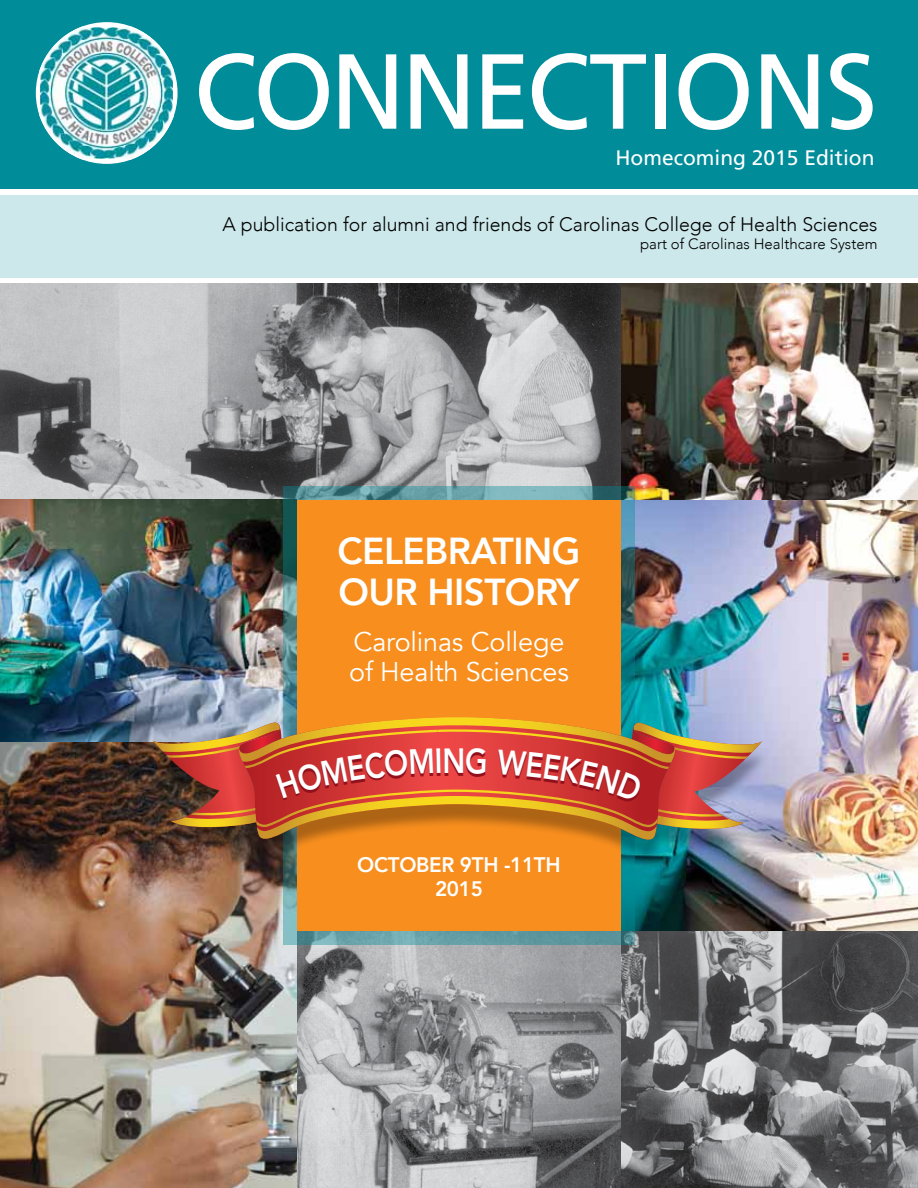
<style>
.page{position:relative;width:918px;height:1188px;background:#fff}
.page>*{position:absolute;margin:0;border:0;box-sizing:border-box;transform-origin:0 0}
.t1{font:106.5px "Frutiger";letter-spacing:-.03em;color:#fff}
.t2{font:800 37.5px/40.5px "Avenir";letter-spacing:-.015em;color:#fff}
.t3{font:800 34.65px "Avenir";color:#fff;scale:.84 1}
.t4{font:27px/30px "Avenir";letter-spacing:-.005em;color:#fff}
.t5{font:21px "Frutiger";color:#fff}
.t6{font:800 21px/24px "Avenir";letter-spacing:-.015em;color:#fff;text-align:center}
.t7{font:300 19.5px "Avenir";color:#000}
.t8{font:300 15px "Avenir";color:#000}
</style>
<div class="page">
<div style="left:297px;top:500px;width:324px;height:432px;background:#f78e1e"></div>
<div style="left:0;top:0;width:918px;height:189px;background:#008c99"></div>
<img style="left:297px;top:945px;width:324px;height:243px">
<img style="left:621px;top:500px;width:297px;height:688px">
<div style="left:0;top:196px;width:918px;height:82px;background:#cce8eb"></div>
<div style="left:36px;top:22px;width:142px;height:142px;background:#fff;border-radius:50%"></div>
<img style="left:40px;top:27px;width:133px;height:132px">
<img style="left:0;top:284px;width:621px;height:216px">
<img style="left:621px;top:284px;width:297px;height:216px">
<img style="left:0;top:500px;width:284px;height:242px">
<img style="left:0;top:742px;width:297px;height:446px">
<svg style="left:297px;top:486px;width:324px;height:14px;background:#649ca2"></svg>
<svg style="left:297px;top:931px;width:324px;height:14px;background:#649ca3"></svg>
<svg style="left:621px;top:486px;width:13px;height:459px;background:#1f7b85"></svg>
<svg style="left:284px;top:486px;width:13px;height:459px;background:#4a8286"></svg>
<div style="left:146px;top:724px;width:623px;height:138px;background:#000;opacity:.3"></div>
<img style="left:153px;top:717px;width:609px;height:127px">
<h1 class="t1" style="left:194px;top:29px;width:686px">CONNECTIONS</h1>
<p class="t5" style="left:615px;top:145px;width:261px">Homecoming 2015 Edition</p>
<p class="t7" style="left:222px;top:213px;width:657px">A publication for alumni and friends of Carolinas College of Health Sciences</p>
<p class="t8" style="left:640px;top:235px;width:239px">part of Carolinas Healthcare System</p>
<h2 class="t2" style="left:338px;top:531px;width:244px">CELEBRATING<br>OUR HISTORY</h2>
<h3 class="t4" style="left:349px;top:627px;width:221px">Carolinas College of Health Sciences</h3>
<h3 class="t3" style="left:442px;top:734px;width:29px">N</h3>
<p class="t6" style="left:357px;top:852px;width:202px">OCTOBER 9TH -11TH<br>2015</p>
</div>
